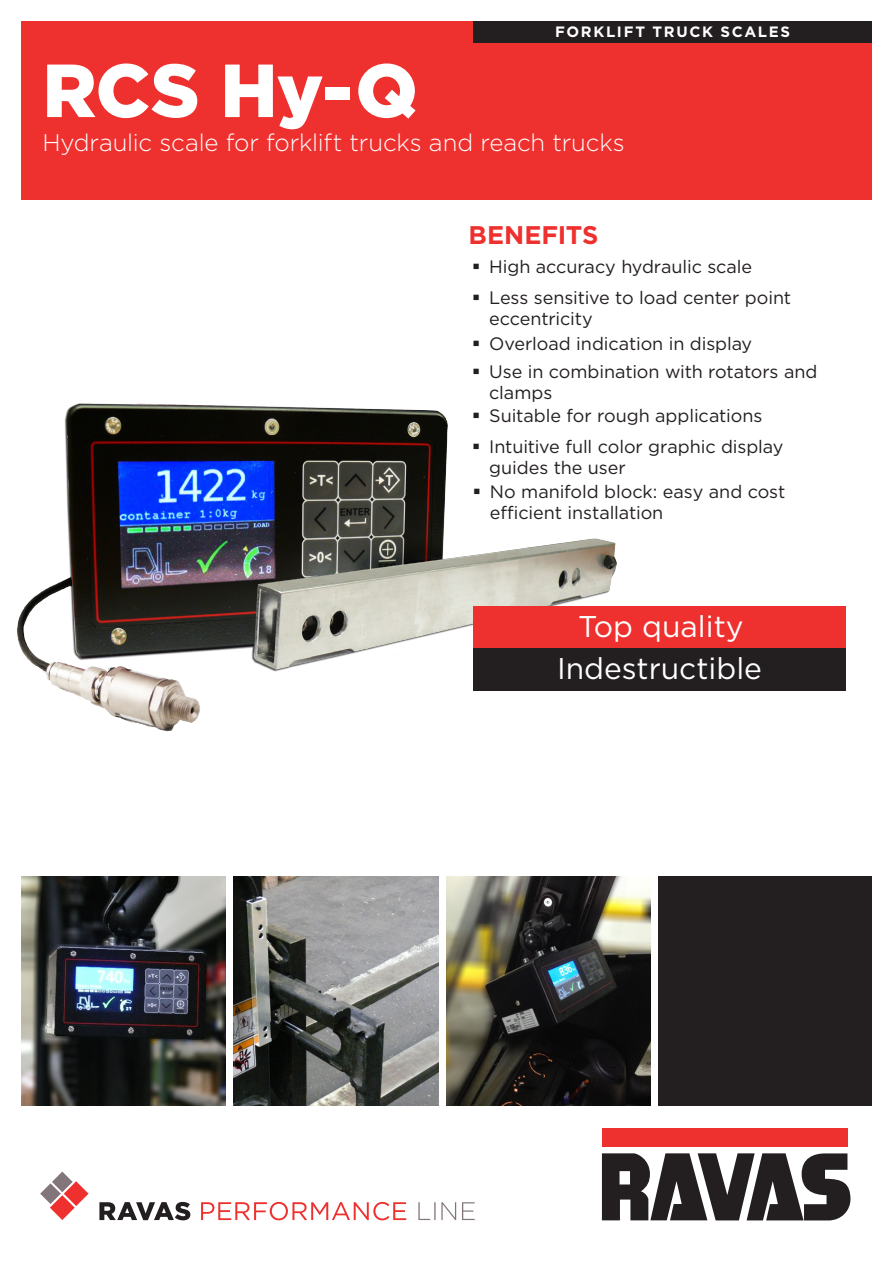
<style>
.page{position:relative;width:893px;height:1263px;background:#fff}
.page>*{position:absolute;margin:0;border:0;box-sizing:border-box;transform-origin:0 0}
.t1{font:900 75px "Gotham";color:#fff}
.t2{font:30px "Gotham";color:#fff}
.t3{font:700 25.5px "Gotham";color:#ee302e}
.t4{font:300 24px "Gotham";letter-spacing:-.005em;color:#fff}
.t5{font:18px/21px "Gotham";letter-spacing:-.005em;color:#231f20}
.t6{font:700 15px "Gotham";letter-spacing:.11em;color:#fff}
</style>
<div class="page">
<div style="left:21px;top:876px;width:851px;height:230px;background:#231f20"></div>
<div style="left:21px;top:21px;width:851px;height:179px;background:#ee312f"></div>
<img style="left:17px;top:403px;width:600px;height:329px">
<div style="left:473px;top:606px;width:372px;height:42px;background:#ee302e"></div>
<div style="left:473px;top:648px;width:372px;height:43px;background:#231f20"></div>
<div style="left:602px;top:1128px;width:245px;height:19px;background:#ee312f"></div>
<svg style="left:602px;top:1153px;width:248px;height:67px"></svg>
<div style="left:473px;top:21px;width:399px;height:22px;background:#231f20"></div>
<img style="left:446px;top:876px;width:205px;height:230px">
<div style="left:651px;top:876px;width:7px;height:230px;background:#fff"></div>
<img style="left:234px;top:876px;width:205px;height:230px">
<div style="left:439px;top:876px;width:6px;height:230px;background:#fff"></div>
<img style="left:21px;top:876px;width:206px;height:230px">
<div style="left:227px;top:876px;width:6px;height:230px;background:#fff"></div>
<svg style="left:40px;top:1171px;width:49px;height:49px"></svg>
<svg style="left:418px;top:1202px;width:57px;height:18px"></svg>
<svg style="left:201px;top:1202px;width:205px;height:18px"></svg>
<svg style="left:99px;top:1202px;width:91px;height:18px"></svg>
<svg style="left:474px;top:413px;width:5px;height:5px"></svg>
<svg style="left:474px;top:444px;width:5px;height:5px"></svg>
<svg style="left:474px;top:489px;width:6px;height:5px"></svg>
<p class="t1" style="left:43px;top:39px;width:377px">RCS Hy-Q</p>
<p class="t6" style="left:555px;top:22px;width:236px">FORKLIFT TRUCK SCALES</p>
<p class="t4" style="left:43px;top:127px;width:584px">Hydraulic scale for forklift trucks and reach trucks</p>
<p class="t3" style="left:469px;top:218px;width:131px">BENEFITS</p>
<p class="t5" style="left:489px;top:255px;width:265px">High accuracy hydraulic scale</p>
<p class="t5" style="left:489px;top:287px;width:303px">Less sensitive to load center point eccentricity</p>
<p class="t5" style="left:489px;top:333px;width:265px">Overload indication in display</p>
<p class="t5" style="left:489px;top:360px;width:330px">Use in combination with rotators and clamps</p>
<p class="t5" style="left:489px;top:405px;width:275px">Suitable for rough applications</p>
<p class="t5" style="left:489px;top:436px;width:296px">Intuitive full color graphic display guides the user</p>
<p class="t5" style="left:490px;top:481px;width:297px">No manifold block: easy and cost efficient installation</p>
<p class="t2" style="left:578px;top:607px;width:167px">Top quality</p>
<p class="t2" style="left:557px;top:649px;width:206px">Indestructible</p>
</div>
